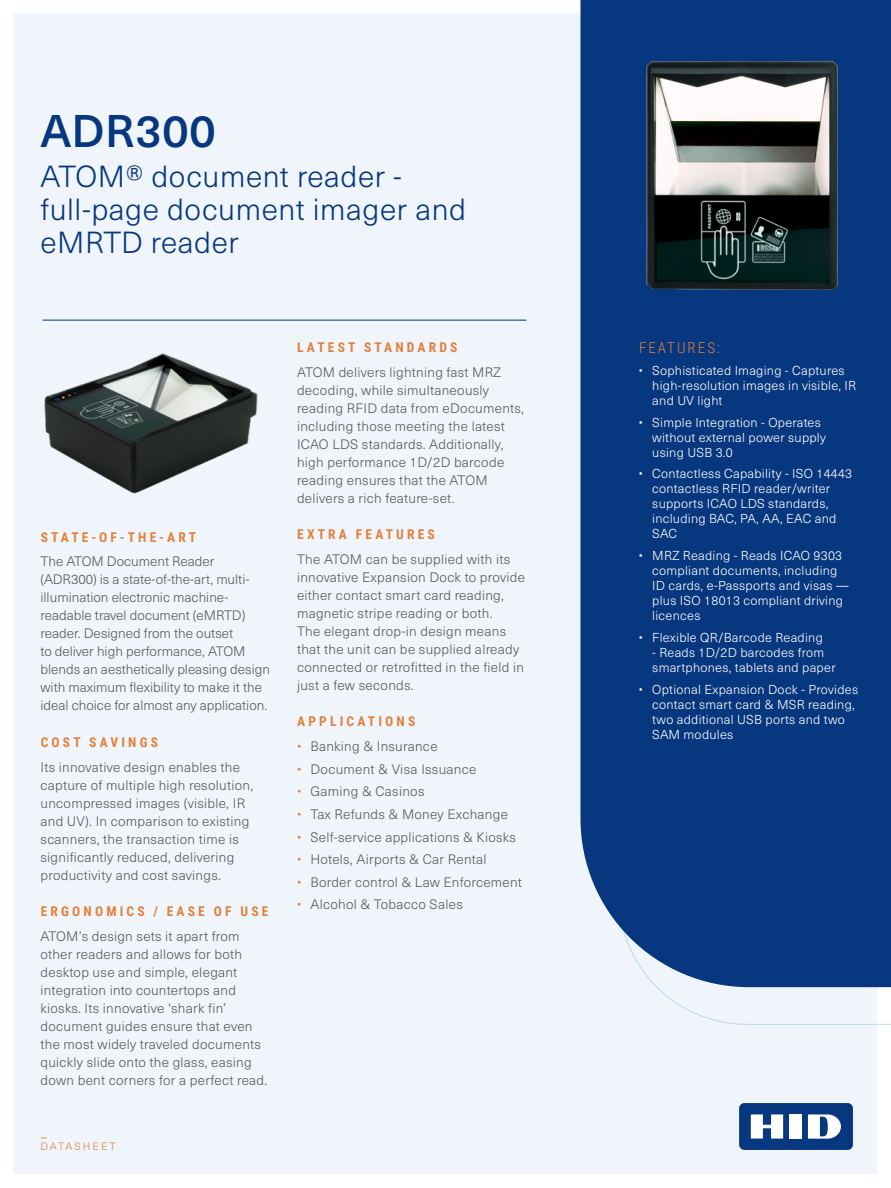
<style>
.page{position:relative;width:891px;height:1188px;background:#fff}
.page>*{position:absolute;margin:0;border:0;box-sizing:border-box;transform-origin:0 0}
.ds_1st_page_large_to{font:500 45px "Neue Haas Unica Pro";letter-spacing:.02em;color:#07377e}
.ds_1st_page_section{font:300 30px/33px "Neue Haas Unica Pro";letter-spacing:.02em;color:#07377e}
.t1{font:100 25.5px "Neue Haas Unica Pro";color:#e2813c}
.ds_blue_box_bullet_l{font:300 15px "Roboto Condensed";letter-spacing:.135em;color:#e2813c}
.ds_main_body{font:300 13.5px/18px "Neue Haas Unica Pro";letter-spacing:.02em;color:#58595b}
.ds_main_body-2{font:300 13.5px/18px "Neue Haas Unica Pro";color:#58595b}
.ds_small_section_sub{font:700 13.5px "Roboto Condensed";letter-spacing:.235em;color:#e2813c}
.t2{font:300 12.75px/15px "Neue Haas Unica Pro";letter-spacing:.02em;color:#fff}
.t3{font:300 10.5px "Neue Haas Unica Pro";letter-spacing:.185em;color:#e2813c}
.s1{color:#e2813c}
</style>
<div class="page">
<div style="left:14px;top:14px;width:864px;height:1160px;background:#eff5fb"></div>
<div style="left:580px;top:0;width:311px;height:987px;background:#07377e"></div>
<div style="left:739px;top:1103px;width:114px;height:47px;background:#07377e;border-radius:5px"></div>
<div style="left:790px;top:1114px;width:12px;height:25px;background:#fff"></div>
<svg style="left:751px;top:1114px;width:32px;height:25px"></svg>
<svg style="left:808px;top:1114px;width:33px;height:25px"></svg>
<hr style="left:43px;top:320px;width:484px;height:1px;background:#07377e">
<img style="left:630px;top:43px;width:225px;height:265px">
<img style="left:44px;top:353px;width:214px;height:141px">
<p class="ds_1st_page_large_to" style="left:40px;top:104px;width:177px">ADR300</p>
<p class="ds_1st_page_section" style="left:40px;top:160px;width:427px">ATOM® document reader - full-page document imager and eMRTD reader</p>
<p class="ds_small_section_sub" style="left:41px;top:527px;width:157px">STATE-OF-THE-ART</p>
<p class="ds_main_body-2" style="left:40px;top:553px;width:231px">The ATOM Document Reader (ADR300) is a state-of-the-art, multi&shy;illumination electronic machine&shy;readable travel document (eMRTD) reader. Designed from the outset<br>to deliver high performance, ATOM blends an aesthetically pleasing design with maximum flexibility to make it the ideal choice for almost any application.</p>
<p class="ds_small_section_sub" style="left:41px;top:733px;width:119px">COST SAVINGS</p>
<p class="ds_main_body" style="left:40px;top:758px;width:214px">Its innovative design enables the capture of multiple high resolution, uncompressed images (visible, IR and UV). In comparison to existing scanners, the transaction time is significantly reduced, delivering productivity and cost savings.</p>
<p class="ds_small_section_sub" style="left:41px;top:902px;width:229px">ERGONOMICS / EASE OF USE</p>
<p class="ds_main_body" style="left:40px;top:927px;width:228px">ATOM’s design sets it apart from other readers and allows for both desktop use and simple, elegant integration into countertops and kiosks. Its innovative ‘shark fin’ document guides ensure that even the most widely traveled documents quickly slide onto the glass, easing down bent corners for a perfect read.</p>
<h3 class="t1" style="left:40px;top:1123px;width:9px">-</h3>
<p class="t3" style="left:40px;top:1140px;width:77px">DATASHEET</p>
<p class="ds_small_section_sub" style="left:297px;top:338px;width:162px">LATEST STANDARDS</p>
<p class="ds_main_body" style="left:297px;top:363px;width:229px">ATOM delivers lightning fast MRZ decoding, while simultaneously reading RFID data from eDocuments, including those meeting the latest<br>ICAO LDS standards. Additionally, high performance 1D/2D barcode reading ensures that the ATOM delivers a rich feature-set.</p>
<p class="ds_small_section_sub" style="left:297px;top:525px;width:139px">EXTRA FEATURES</p>
<p class="ds_main_body" style="left:297px;top:550px;width:230px">The ATOM can be supplied with its innovative Expansion Dock to provide either contact smart card reading, magnetic stripe reading or both.<br>The elegant drop-in design means that the unit can be supplied already connected or retrofitted in the field in just a few seconds.</p>
<p class="ds_small_section_sub" style="left:297px;top:712px;width:120px">APPLICATIONS</p>
<p class="ds_main_body" style="left:297px;top:738px;width:142px"><span class="s1">•</span> Banking &amp; Insurance</p>
<p class="ds_main_body" style="left:297px;top:760px;width:181px"><span class="s1">•</span> Document &amp; Visa Issuance</p>
<p class="ds_main_body" style="left:297px;top:783px;width:129px"><span class="s1">•</span> Gaming &amp; Casinos</p>
<p class="ds_main_body" style="left:297px;top:805px;width:212px"><span class="s1">•</span> Tax Refunds &amp; Money Exchange</p>
<p class="ds_main_body" style="left:297px;top:828px;width:220px"><span class="s1">•</span> Self-service applications &amp; Kiosks</p>
<p class="ds_main_body" style="left:297px;top:851px;width:191px"><span class="s1">•</span> Hotels, Airports &amp; Car Rental</p>
<p class="ds_main_body" style="left:297px;top:873px;width:226px"><span class="s1">•</span> Border control &amp; Law Enforcement</p>
<p class="ds_main_body" style="left:297px;top:896px;width:167px"><span class="s1">•</span> Alcohol &amp; Tobacco Sales</p>
<p class="ds_blue_box_bullet_l" style="left:639px;top:337px;width:82px">FEATURES:</p>
<p class="t2" style="left:652px;top:363px;width:205px;text-indent:-14px">• Sophisticated Imaging - Captures high-resolution images in visible, IR and UV light</p>
<p class="t2" style="left:652px;top:415px;width:175px;text-indent:-14px">• Simple Integration - Operates without external power supply using USB 3.0</p>
<p class="t2" style="left:652px;top:467px;width:201px;text-indent:-14px">• Contactless Capability - ISO 14443 contactless RFID reader/writer supports ICAO LDS standards, including BAC, PA, AA, EAC and<br>SAC</p>
<p class="t2" style="left:652px;top:548px;width:198px;text-indent:-14px">• MRZ Reading - Reads ICAO 9303 compliant documents, including<br>ID cards, e-Passports and visas — plus ISO 18013 compliant driving licences</p>
<p class="t2" style="left:639px;top:630px;width:186px">• Flexible QR/Barcode Reading</p>
<p class="t2" style="left:652px;top:645px;width:185px">- Reads 1D/2D barcodes from smartphones, tablets and paper</p>
<p class="t2" style="left:652px;top:682px;width:207px;text-indent:-14px">• Optional Expansion Dock - Provides contact smart card &amp; MSR reading, two additional USB ports and two<br>SAM modules</p>
</div>
